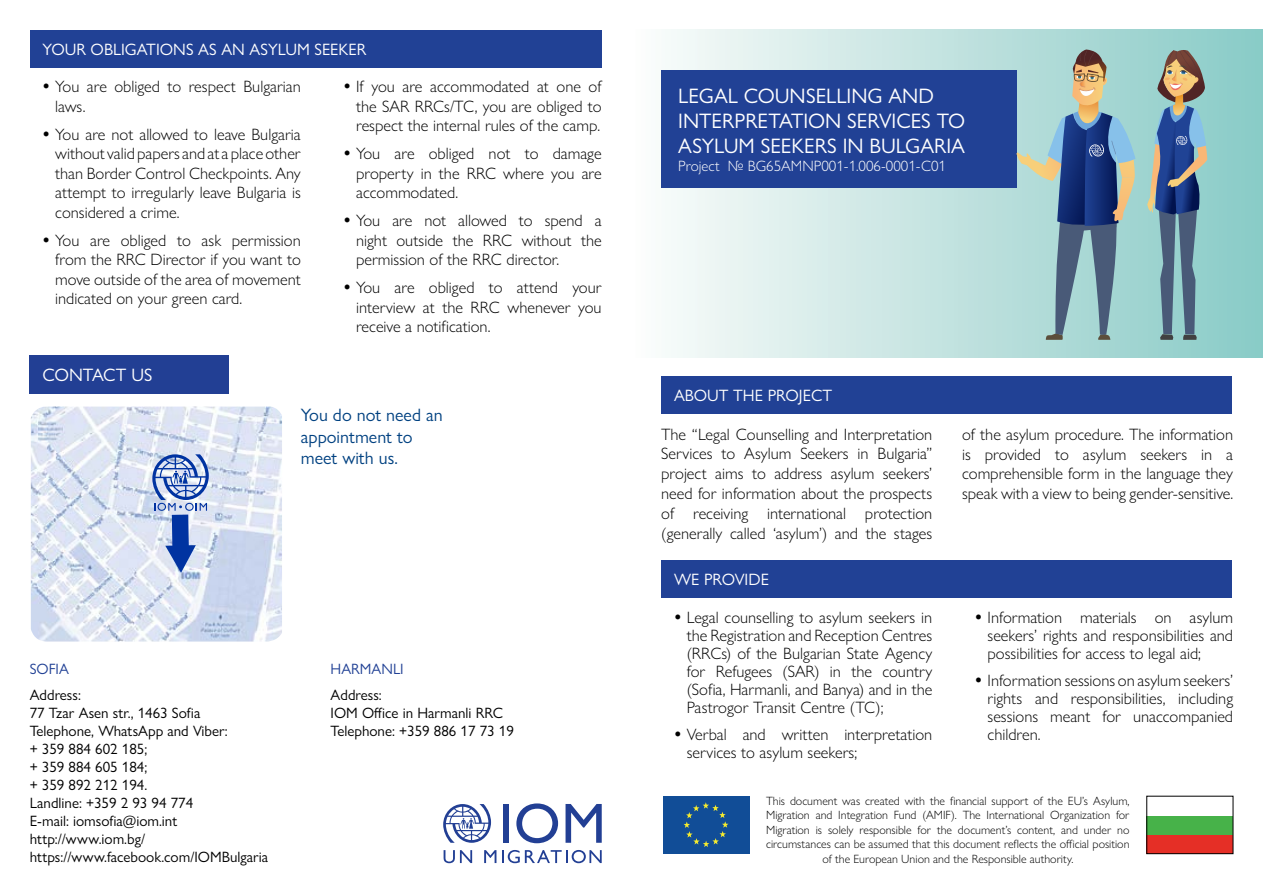
<style>
.page{position:relative;width:1263px;height:893px;background:#fff}
.page>*{position:absolute;margin:0;border:0;box-sizing:border-box;transform-origin:0 0}
.t1{font:21px/25.2px "Gill Sans Nova";color:#fff}
.t2{font:18px/21.6px "Gill Sans Nova";color:#004181}
.t3{font:18px "Gill Sans Nova";color:#fff}
.t4{font:300 16.5px/19.5px "Gill Sans Nova";color:#000;text-align:justify}
.t5{font:16.5px "Gill Sans Nova";color:#fff}
.t6{font:15px/18px "Gill Sans Nova";color:#000}
.t7{font:300 15px "Gill Sans Nova";color:#fff}
.t8{font:15px "Gill Sans Nova";color:#214195}
.t9{font:300 12px/14.4px "Gill Sans Nova";color:#000;text-align:center}
</style>
<div class="page">
<div style="left:661px;top:70px;width:355px;height:118px;background:#214195"></div>
<svg style="left:1016px;top:50px;width:119px;height:290px;background:#8aa9b3"></svg>
<svg style="left:1147px;top:50px;width:60px;height:290px;background:#77929f"></svg>
<div style="left:30px;top:30px;width:572px;height:37px;background:#214195"></div>
<div style="left:30px;top:355px;width:199px;height:38px;background:#223f94"></div>
<div style="left:503px;top:804px;width:6px;height:39px;background:#223f94"></div>
<svg style="left:516px;top:803px;width:42px;height:40px"></svg>
<svg style="left:565px;top:804px;width:37px;height:39px"></svg>
<svg style="left:444px;top:850px;width:28px;height:13px"></svg>
<svg style="left:484px;top:850px;width:12px;height:13px"></svg>
<svg style="left:502px;top:850px;width:100px;height:13px"></svg>
<svg style="left:443px;top:804px;width:48px;height:39px"></svg>
<div style="left:661px;top:376px;width:570px;height:38px;background:#214195"></div>
<div style="left:661px;top:560px;width:570px;height:38px;background:#214195"></div>
<div style="left:663px;top:796px;width:86px;height:58px;background:#114d97"></div>
<svg style="left:684px;top:802px;width:44px;height:45px"></svg>
<div style="left:1147px;top:834px;width:86px;height:20px;background:#e52f26"></div>
<div style="left:1147px;top:815px;width:86px;height:19px;background:#47b249"></div>
<div style="left:1146px;top:796px;width:87px;height:58px;border:1px solid #000"></div>
<img style="left:31px;top:407px;width:251px;height:235px">
<svg style="left:152px;top:454px;width:57px;height:119px;background:#9cb0d9"></svg>
<p class="t5" style="left:43px;top:39px;width:325px">YOUR OBLIGATIONS AS AN ASYLUM SEEKER</p>
<p class="t4" style="left:55px;top:77px;width:247px">You are obliged to respect Bulgarian laws.</p>
<p class="t4" style="left:55px;top:124px;width:247px">You are not allowed to leave Bulgaria without valid papers and at a place other than Border Control Checkpoints. Any attempt to irregularly leave Bulgaria is considered a crime.</p>
<p class="t4" style="left:55px;top:230px;width:247px">You are obliged to ask permission from the RRC Director if you want to move outside of the area of movement indicated on your green card.</p>
<p class="t3" style="left:43px;top:364px;width:112px">CONTACT US</p>
<p class="t4" style="left:356px;top:77px;width:247px">If you are accommodated at one of the SAR RRCs/TC, you are obliged to respect the internal rules of the camp.</p>
<p class="t4" style="left:356px;top:144px;width:247px">You are obliged not to damage property in the RRC where you are accommodated.</p>
<p class="t4" style="left:356px;top:211px;width:247px">You are not allowed to spend a night outside the RRC without the permission of the RRC director.</p>
<p class="t4" style="left:356px;top:278px;width:247px">You are obliged to attend your interview at the RRC whenever you receive a notification.</p>
<p class="t2" style="left:301px;top:404px;width:143px">You do not need an appointment to meet with us.</p>
<p class="t8" style="left:30px;top:659px;width:41px">SOFIA</p>
<p class="t6" style="left:30px;top:686px;width:240px">Address:<br>77 Tzar Asen str., 1463 Sofia<br>Telephone, WhatsApp and Viber:<br>+ 359 884 602 185;<br>+ 359 884 605 184;<br>+ 359 892 212 194.<br>Landline: +359 2 93 94 774<br>E-mail: iomsofia@iom.int http://www.iom.bg/ https://www.facebook.com/IOMBulgaria</p>
<p class="t8" style="left:331px;top:659px;width:75px">HARMANLI</p>
<p class="t6" style="left:331px;top:686px;width:185px">Address:<br>IOM Office in Harmanli RRC<br>Telephone: +359 886 17 73 19</p>
<p class="t1" style="left:678px;top:83px;width:289px">LEGAL COUNSELLING AND<br>INTERPRETATION SERVICES TO<br>ASYLUM SEEKERS IN BULGARIA</p>
<p class="t7" style="left:678px;top:157px;width:269px">Project № BG65AMNP001-1.006-0001-C01</p>
<p class="t5" style="left:674px;top:385px;width:160px">ABOUT THE PROJECT</p>
<p class="t4" style="left:661px;top:424px;width:273px">Thе “Legal Counselling and Interpretation Services to Asylum Seekers in Bulgaria” project aims to address asylum seekers’ need for information about the prospects of receiving international protection (generally called ‘asylum’) and the stages</p>
<p class="t5" style="left:674px;top:569px;width:96px">WE PROVIDE</p>
<p class="t4" style="left:687px;top:608px;width:247px;line-height:18px">Legal counselling to asylum seekers in the Registration and Reception Centres (RRCs) of the Bulgarian State Agency for Refugees (SAR) in the country (Sofia, Harmanli, and Banya) and in the Pastrogor Transit Centre (TC);</p>
<p class="t4" style="left:687px;top:725px;width:247px;line-height:18px">Verbal and written interpretation services to asylum seekers;</p>
<p class="t4" style="left:962px;top:424px;width:273px">of the asylum procedure. The information is provided to asylum seekers in a comprehensible form in the language they speak with a view to being gender-sensitive.</p>
<p class="t4" style="left:987px;top:608px;width:247px;line-height:18px">Information materials on asylum seekers’ rights and responsibilities and possibilities for access to legal aid;</p>
<p class="t4" style="left:987px;top:671px;width:247px;line-height:18px">Information sessions on asylum seekers’ rights and responsibilities, including sessions meant for unaccompanied children.</p>
<p class="t9" style="left:766px;top:793px;width:365px">This document was created with the financial support of the EU’s Asylum, Migration and Integration Fund (AMIF). The International Organization for Migration is solely responsible for the document’s content, and under no circumstances can be assumed that this document reflects the official position of the European Union and the Responsible authority.</p>
</div>
